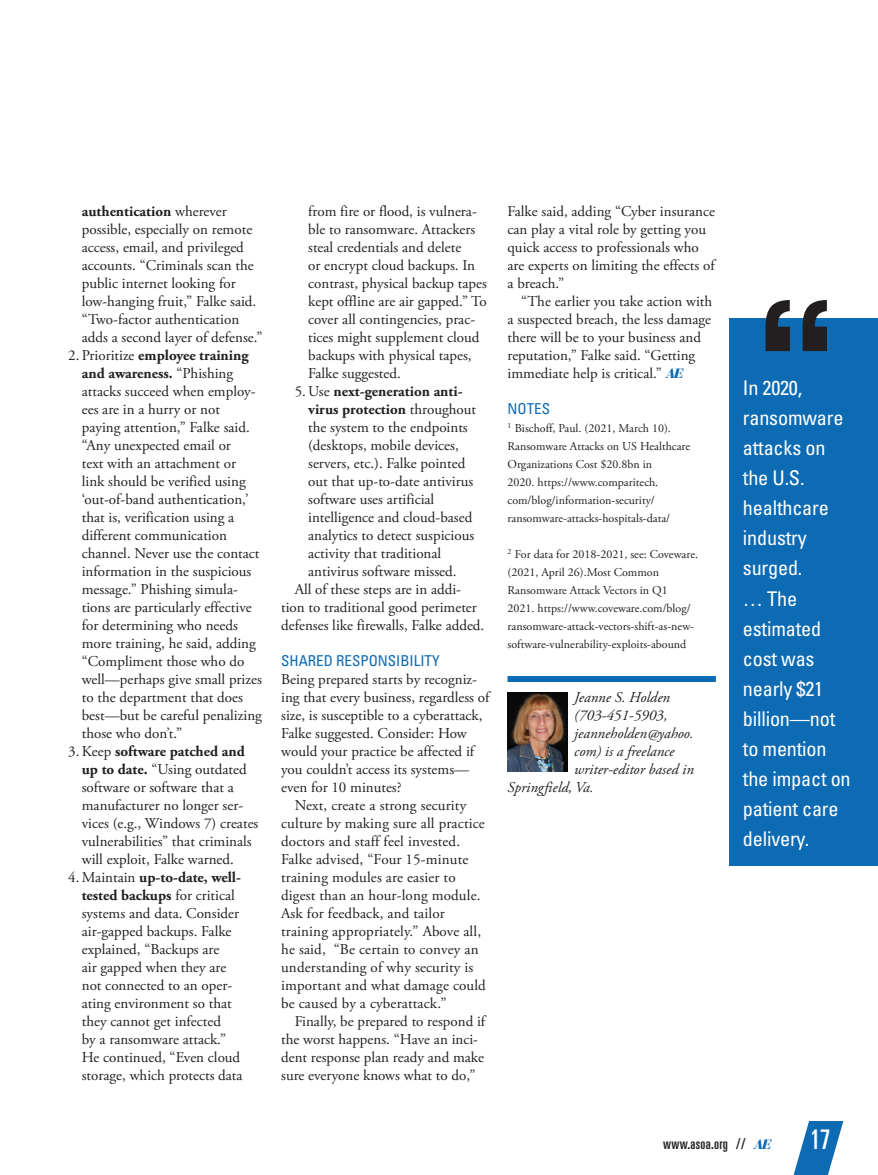
<style>
.page{position:relative;width:878px;height:1175px;background:#fff}
.page>*{position:absolute;margin:0;border:0;box-sizing:border-box;transform-origin:0 0}
.Body___No_Indent{font:700 148.8px "Rockwell";color:#231f20}
.t1{font:ultra-condensed 27px "Univers";color:#fff}
.Pull_Quote___BOX{font:condensed 20.25px/30px "Univers";letter-spacing:-.01em;color:#fff}
.Body___Indent{font:15px/18px "Adobe Garamond Pro";color:#231f20}
.Body___No_Indent-2{font:15px/18px "Adobe Garamond Pro";color:#231f20}
.Body___Author_Bio{font:italic 15px "Adobe Garamond Pro";color:#231f20}
.Body___Subhead_COLUM{font:condensed 15px "Univers";color:#0d6bb4}
.t2{font:ultra-condensed 15px "Univers";letter-spacing:.02em;color:#231f20}
.TOC___Nest{font:italic 900 13.5px "Bauer Bodoni";color:#0d6bb4}
.Notes_Ref{font:12px/18px "Adobe Garamond Pro";color:#231f20}
.s1{font-weight:700}
.s2{font-family:"Bauer Bodoni";font-weight:900;font-style:italic;font-stretch:normal;font-size:13.5px;color:#0d6bb4}
</style>
<div class="page">
<div style="left:729px;top:318px;width:149px;height:548px;background:#0d6bb4"></div>
<div style="left:507px;top:676px;width:208px;height:6px;background:#0d6bb4"></div>
<img style="left:507px;top:692px;width:60px;height:79px">
<svg style="left:794px;top:1121px;width:49px;height:53px"></svg>
<p class="Body___Indent" style="left:82px;top:203px;width:182px"><span class="s1">authentication</span> wherever possible, especially on remote access, email, and privileged accounts. “Criminals scan the public internet looking for low-hanging fruit,” Falke said. “Two-factor authentication adds a second layer of defense.”</p>
<p class="Body___Indent" style="left:82px;top:347px;width:182px;text-indent:-14px">2. Prioritize <span class="s1">employee training and awareness.</span> “Phishing attacks succeed when employ&shy;ees are in a hurry or not paying attention,” Falke said. “Any unexpected email or<br>text with an attachment or link should be verified using ‘out-of-band authentication,’ that is, verification using a different communication channel. Never use the contact information in the suspicious message.” Phishing simula&shy;tions are particularly effective for determining who needs more training, he said, adding “Compliment those who do well—perhaps give small prizes to the department that does best—but be careful penalizing those who don’t.”</p>
<p class="Body___Indent" style="left:82px;top:743px;width:178px;text-indent:-14px">3.Keep <span class="s1">software patched and up to date.</span> “Using outdated software or software that a manufacturer no longer ser&shy;vices (e.g., Windows 7) creates vulnerabilities” that criminals will exploit, Falke warned.</p>
<p class="Body___Indent" style="left:82px;top:869px;width:162px;text-indent:-14px">4.Maintain <span class="s1">up-to-date, well&shy;tested backups</span> for critical systems and data. Consider air-gapped backups. Falke explained, “Backups are<br>air gapped when they are not connected to an oper&shy;ating environment so that they cannot get infected<br>by a ransomware attack.”<br>He continued, “Even cloud storage, which protects data</p>
<p class="Body___Indent" style="left:308px;top:203px;width:180px">from fire or flood, is vulnera&shy;ble to ransomware. Attackers steal credentials and delete<br>or encrypt cloud backups. In contrast, physical backup tapes kept offline are air gapped.” To cover all contingencies, prac&shy;tices might supplement cloud backups with physical tapes,<br>Falke suggested.</p>
<p class="Body___Indent" style="left:308px;top:383px;width:169px;text-indent:-14px">5. Use <span class="s1">next-generation anti&shy;virus protection</span> throughout the system to the endpoints (desktops, mobile devices, servers, etc.). Falke pointed out that up-to-date antivirus software uses artificial intelligence and cloud-based analytics to detect suspicious activity that traditional antivirus software missed.</p>
<p class="Body___Indent" style="left:281px;top:581px;width:205px;text-indent:14px">All of these steps are in addi&shy;tion to traditional good perimeter defenses like firewalls, Falke added.</p>
<p class="Body___Subhead_COLUM" style="left:281px;top:651px;width:160px">SHARED RESPONSIBILITY</p>
<p class="Body___No_Indent-2" style="left:281px;top:671px;width:210px">Being prepared starts by recogniz&shy;ing that every business, regardless of size, is susceptible to a cyberattack, Falke suggested. Consider: How would your practice be affected if you couldn’t access its systems— even for 10 minutes?</p>
<p class="Body___Indent" style="left:281px;top:797px;width:206px;text-indent:14px">Next, create a strong security culture by making sure all practice doctors and staff feel invested.<br>Falke advised, “Four 15-minute training modules are easier to digest than an hour-long module.<br>Ask for feedback, and tailor training appropriately.” Above all, he said, “Be certain to convey an understanding of why security is important and what damage could be caused by a cyberattack.”</p>
<p class="Body___Indent" style="left:281px;top:1013px;width:206px;text-indent:14px">Finally, be prepared to respond if the worst happens. “Have an inci&shy;dent response plan ready and make sure everyone knows what to do,”</p>
<p class="Body___Indent" style="left:507px;top:203px;width:209px">Falke said, adding “Cyber insurance can play a vital role by getting you quick access to professionals who are experts on limiting the effects of a breach.”</p>
<p class="Body___Indent" style="left:507px;top:293px;width:206px;text-indent:14px">“The earlier you take action with a suspected breach, the less damage there will be to your business and reputation,” Falke said. “Getting immediate help is critical.”</p>
<p class="TOC___Nest" style="left:665px;top:365px;width:19px">AE</p>
<p class="Body___Subhead_COLUM" style="left:507px;top:399px;width:44px">NOTES</p>
<p class="Notes_Ref" style="left:507px;top:420px;width:184px"><sup>1</sup> Bischoff, Paul. (2021, March 10).<br>Ransomware Attacks on US Healthcare Organizations Cost $20.8bn in<br>2020. https://www.comparitech. com/blog/information-security/ ransomware-attacks-hospitals-data/</p>
<p class="Notes_Ref" style="left:507px;top:546px;width:192px"><sup>2</sup> For data for 2018-2021, see: Coveware. (2021, April 26).Most Common Ransomware Attack Vectors in Q1<br>2021. https://www.coveware.com/blog/ ransomware-attack-vectors-shift-as-new&shy;software-vulnerability-exploits-abound</p>
<p class="Body___Author_Bio" style="left:574px;top:688px;width:97px">Jeanne S. Holden</p>
<p class="Body___Author_Bio" style="left:574px;top:706px;width:95px">(703-451-5903,</p>
<p class="Body___Author_Bio" style="left:574px;top:724px;width:121px">jeanneholden@yahoo.</p>
<p class="Body___Author_Bio" style="left:574px;top:742px;width:102px">com) is a freelance</p>
<p class="Body___Author_Bio" style="left:574px;top:760px;width:121px">writer-editor based in</p>
<p class="Body___Author_Bio" style="left:507px;top:778px;width:88px">Springfield, Va.</p>
<p class="Body___No_Indent" style="left:752px;top:263px;width:90px">“</p>
<p class="Pull_Quote___BOX" style="left:742px;top:373px;width:109px">In 2020, ransomware attacks on the U.S. healthcare industry surged.<br>… The estimated cost was nearly $21 billion—not to mention the impact on patient care delivery.</p>
<p class="t2" style="left:663px;top:1135px;width:110px">www.asoa.org // <span class="s2">AE</span></p>
<h2 class="t1" style="left:810px;top:1124px;width:22px">17</h2>
</div>
